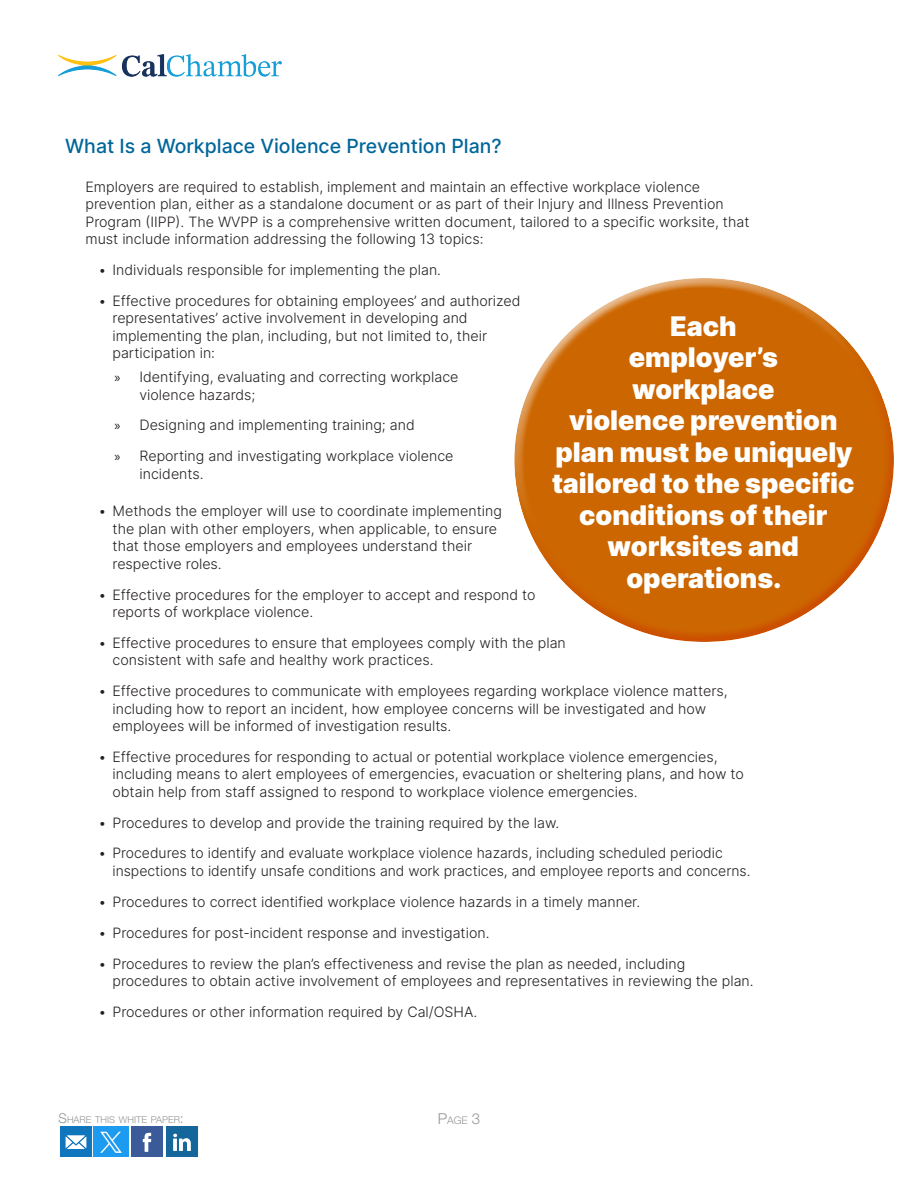
<style>
.page{position:relative;width:918px;height:1188px;background:#fff}
.page>*{position:absolute;margin:0;border:0;box-sizing:border-box;transform-origin:0 0}
.t1{font:900 27px/31.5px "Inter";color:#fff;text-align:center}
.t2{font:500 19.5px "Inter";color:#069}
.t3{font:300 14.25px/17.4px "Inter";color:#231f20}
.t4{font:300 10.5px "Helvetica Neue LT Std";color:#939598}
.t5{font:300 9.45px "Helvetica Neue LT Std";color:#939598}
.s1{font-family:"Myriad Pro";font-weight:400}
.s2{font-size:13.5px}
.s3{font-size:15px}
</style>
<div class="page">
<img style="left:58px;top:54px;width:224px;height:22px">
<img style="left:60px;top:1126px;width:138px;height:31px">
<div style="left:512px;top:277px;width:364px;height:271px;background:#dadbdc;opacity:.75"></div>
<div style="left:521px;top:338px;width:384px;height:305px;background:#ffb566;opacity:.75"></div>
<h2 class="t2" style="left:65px;top:131px;width:438px">What Is a Workplace Violence Prevention Plan?</h2>
<p class="t3" style="left:86px;top:178px;width:666px">Employers are required to establish, implement and maintain an effective workplace violence prevention plan, either as a standalone document or as part of their Injury and Illness Prevention Program (IIPP). The WVPP is a comprehensive written document, tailored to a specific worksite, that must include information addressing the following 13 topics:</p>
<p class="t3" style="left:98px;top:261px;width:344px">• Individuals responsible for implementing the plan.</p>
<p class="t3" style="left:112px;top:292px;width:410px;text-indent:-14px">• Effective procedures for obtaining employees’ and authorized representatives’ active involvement in developing and implementing the plan, including, but not limited to, their participation in:</p>
<p class="t3" style="left:140px;top:368px;width:321px;text-indent:-25px"><span class="s1">»</span> Identifying, evaluating and correcting workplace violence hazards;</p>
<p class="t3" style="left:115px;top:410px;width:340px;line-height:30.9px"><span class="s1">»</span> Designing and implementing training; and<br><span class="s1">»</span> Reporting and investigating workplace violence</p>
<p class="t3" style="left:140px;top:465px;width:66px">incidents.</p>
<p class="t3" style="left:112px;top:502px;width:391px;text-indent:-14px">• Methods the employer will use to coordinate implementing the plan with other employers, when applicable, to ensure that those employers and employees understand their respective roles.</p>
<p class="t3" style="left:112px;top:585px;width:425px;text-indent:-14px">• Effective procedures for the employer to accept and respond to reports of workplace violence.</p>
<p class="t3" style="left:112px;top:634px;width:455px;text-indent:-14px">• Effective procedures to ensure that employees comply with the plan consistent with safe and healthy work practices.</p>
<p class="t3" style="left:112px;top:682px;width:617px;text-indent:-14px">• Effective procedures to communicate with employees regarding workplace violence matters, including how to report an incident, how employee concerns will be investigated and how employees will be informed of investigation results.</p>
<p class="t3" style="left:112px;top:748px;width:633px;text-indent:-14px">• Effective procedures for responding to actual or potential workplace violence emergencies, including means to alert employees of emergencies, evacuation or sheltering plans, and how to obtain help from staff assigned to respond to workplace violence emergencies.</p>
<p class="t3" style="left:98px;top:813px;width:462px">• Procedures to develop and provide the training required by the law.</p>
<p class="t3" style="left:112px;top:844px;width:639px;text-indent:-14px">• Procedures to identify and evaluate workplace violence hazards, including scheduled periodic inspections to identify unsafe conditions and work practices, and employee reports and concerns.</p>
<p class="t3" style="left:98px;top:893px;width:543px">• Procedures to correct identified workplace violence hazards in a timely manner.</p>
<p class="t3" style="left:98px;top:924px;width:393px">• Procedures for post-incident response and investigation.</p>
<p class="t3" style="left:112px;top:954px;width:643px;text-indent:-14px">• Procedures to review the plan’s effectiveness and revise the plan as needed, including procedures to obtain active involvement of employees and representatives in reviewing the plan.</p>
<p class="t3" style="left:98px;top:1003px;width:380px">• Procedures or other information required by Cal/OSHA.</p>
<h1 class="t1" style="left:552px;top:309px;width:304px">Each<br>employer’s<br>workplace<br>violence prevention plan must be uniquely tailored to the specific conditions of their worksites and operations.</h1>
<p class="t5" style="left:58px;top:1114px;width:127px"><span class="s2">S</span>HARE THIS WHITE PAPER<span class="s2">:</span></p>
<p class="t4" style="left:438px;top:1114px;width:44px"><span class="s3">P</span>AGE <span class="s3">3</span></p>
</div>
